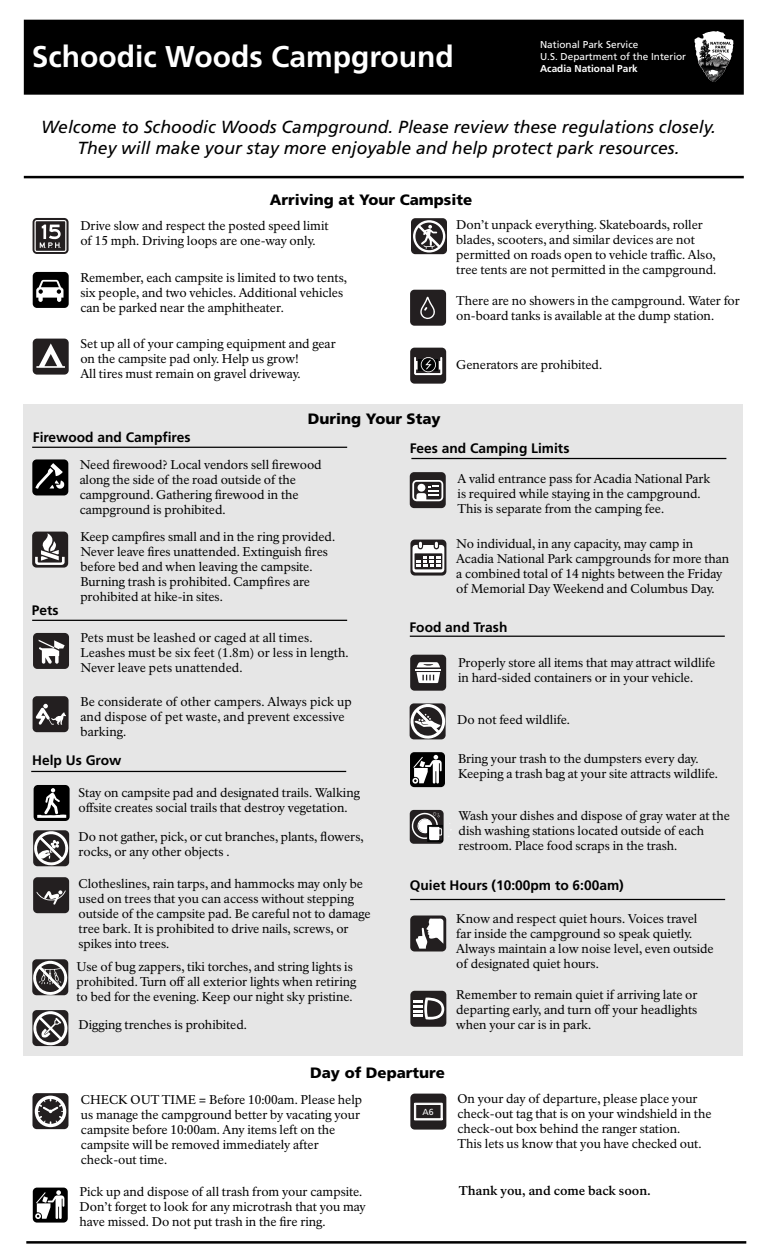
<style>
.page{position:relative;width:765px;height:1260px;background:#fff}
.page>*{position:absolute;margin:0;border:0;box-sizing:border-box;transform-origin:0 0}
.t1{font:700 30px "Frutiger LT Std";color:#fff}
.t2{font:italic 17.5px/21px "Frutiger LT Std";color:#000;text-align:center}
.t3{font:900 15px "Frutiger LT Std";color:#000}
.t4{font:700 13.75px "Frutiger LT Std";color:#000}
.t5{font:12.5px/15px "NPS Rawlinson OT";color:#000}
.t6{font:700 12.5px "NPS Rawlinson OT";color:#000}
.t7{font:10px/12px "Frutiger LT Std";color:#fff}
.t8{font:700 10px "Frutiger LT Std";color:#fff}
.t9{font:8.75px "Frutiger LT Std";color:#fff}
</style>
<div class="page">
<div style="left:23px;top:404px;width:720px;height:652px;background:#e6e6e6"></div>
<div style="left:32px;top:1093px;width:36px;height:36px;background:#231f20;border-radius:4px"></div>
<svg style="left:35px;top:1096px;width:31px;height:31px"></svg>
<div style="left:33px;top:1188px;width:35px;height:35px;background:#000;border-radius:4px"></div>
<svg style="left:35px;top:1190px;width:29px;height:29px"></svg>
<div style="left:24px;top:20px;width:720px;height:75px;background:#000"></div>
<img style="left:694px;top:31px;width:27px;height:51px">
<hr style="left:24px;top:176px;width:720px;height:2px;background:#000">
<div style="left:411px;top:218px;width:36px;height:36px;background:#231f20;border-radius:4px"></div>
<svg style="left:413px;top:220px;width:32px;height:33px"></svg>
<svg style="left:33px;top:218px;width:36px;height:36px"></svg>
<svg style="left:34px;top:220px;width:32px;height:32px"></svg>
<div style="left:410px;top:348px;width:36px;height:36px;background:#231f20;border-radius:4px"></div>
<svg style="left:414px;top:357px;width:28px;height:18px"></svg>
<div style="left:410px;top:290px;width:36px;height:36px;background:#231f20;border-radius:4px"></div>
<div style="left:33px;top:339px;width:36px;height:36px;background:#231f20;border-radius:4px"></div>
<svg style="left:36px;top:343px;width:29px;height:25px"></svg>
<div style="left:33px;top:272px;width:36px;height:36px;background:#000;border-radius:4px"></div>
<svg style="left:36px;top:280px;width:28px;height:22px"></svg>
<div style="left:32px;top:532px;width:36px;height:36px;background:#231f20;border-radius:4px"></div>
<svg style="left:35px;top:533px;width:30px;height:32px"></svg>
<div style="left:32px;top:459px;width:36px;height:36px;background:#000;border-radius:4px"></div>
<svg style="left:35px;top:463px;width:30px;height:26px"></svg>
<div style="left:33px;top:633px;width:36px;height:36px;background:#231f20;border-radius:4px"></div>
<svg style="left:39px;top:640px;width:26px;height:24px"></svg>
<div style="left:33px;top:696px;width:36px;height:36px;background:#231f20;border-radius:4px"></div>
<svg style="left:35px;top:704px;width:31px;height:21px"></svg>
<svg style="left:410px;top:703px;width:36px;height:36px"></svg>
<svg style="left:409px;top:704px;width:37px;height:36px"></svg>
<div style="left:410px;top:655px;width:36px;height:36px;background:#231f20;border-radius:4px"></div>
<svg style="left:415px;top:662px;width:26px;height:21px"></svg>
<div style="left:410px;top:752px;width:35px;height:35px;background:#000;border-radius:4px"></div>
<svg style="left:412px;top:755px;width:30px;height:29px"></svg>
<svg style="left:410px;top:810px;width:34px;height:34px"></svg>
<svg style="left:410px;top:812px;width:41px;height:29px"></svg>
<div style="left:410px;top:472px;width:36px;height:36px;background:#231f20;border-radius:4px"></div>
<svg style="left:412px;top:480px;width:31px;height:21px"></svg>
<svg style="left:410px;top:540px;width:36px;height:36px"></svg>
<svg style="left:413px;top:542px;width:31px;height:31px"></svg>
<div style="left:34px;top:785px;width:36px;height:36px;background:#000;border-radius:4px"></div>
<svg style="left:37px;top:788px;width:29px;height:30px"></svg>
<svg style="left:33px;top:830px;width:36px;height:36px"></svg>
<svg style="left:33px;top:831px;width:36px;height:35px"></svg>
<div style="left:33px;top:877px;width:36px;height:36px;background:#231f20;border-radius:4px"></div>
<svg style="left:37px;top:890px;width:29px;height:15px"></svg>
<svg style="left:32px;top:959px;width:36px;height:36px"></svg>
<svg style="left:32px;top:961px;width:36px;height:35px"></svg>
<svg style="left:32px;top:1010px;width:36px;height:36px"></svg>
<svg style="left:32px;top:1011px;width:36px;height:35px"></svg>
<div style="left:410px;top:916px;width:36px;height:36px;background:#231f20;border-radius:4px"></div>
<svg style="left:416px;top:918px;width:27px;height:31px"></svg>
<div style="left:410px;top:991px;width:36px;height:36px;background:#231f20;border-radius:4px"></div>
<svg style="left:413px;top:997px;width:31px;height:23px"></svg>
<hr style="left:26px;top:1241px;width:720px;height:3px;background:#000">
<hr style="left:32px;top:620px;width:315px;height:1px;background:#000">
<hr style="left:411px;top:458px;width:315px;height:1px;background:#000">
<hr style="left:410px;top:636px;width:315px;height:1px;background:#000">
<hr style="left:32px;top:447px;width:315px;height:1px;background:#000">
<hr style="left:31px;top:771px;width:315px;height:1px;background:#000">
<hr style="left:410px;top:899px;width:315px;height:1px;background:#000">
<svg style="left:420px;top:297px;width:15px;height:22px"></svg>
<div style="left:410px;top:1094px;width:36px;height:36px;background:#231f20;border-radius:4px"></div>
<svg style="left:414px;top:1102px;width:29px;height:19px"></svg>
<h1 class="t1" style="left:32px;top:39px;width:424px">Schoodic Woods Campground</h1>
<p class="t7" style="left:540px;top:39px;width:148px">National Park Service<br>U.S. Department of the Interior</p>
<p class="t8" style="left:540px;top:63px;width:99px">Acadia National Park</p>
<h2 class="t2" style="left:41px;top:116px;width:676px">Welcome to Schoodic Woods Campground. Please review these regulations closely.<br>They will make your stay more enjoyable and help protect park resources.</h2>
<p class="t3" style="left:270px;top:191px;width:204px">Arriving at Your Campsite</p>
<p class="t5" style="left:80px;top:218px;width:250px">Drive slow and respect the posted speed limit of 15 mph. Driving loops are one-way only.</p>
<p class="t5" style="left:456px;top:217px;width:262px">Don’t unpack everything. Skateboards, roller blades, scooters, and similar devices are not permitted on roads open to vehicle traffic. Also, tree tents are not permitted in the campground.</p>
<p class="t5" style="left:80px;top:270px;width:268px">Remember, each campsite is limited to two tents, six people, and two vehicles. Additional vehicles can be parked near the amphitheater.</p>
<p class="t5" style="left:456px;top:294px;width:285px">There are no showers in the campground. Water for on-board tanks is available at the dump station.</p>
<p class="t5" style="left:80px;top:337px;width:257px">Set up all of your camping equipment and gear on the campsite pad only. Help us grow!<br>All tires must remain on gravel driveway.</p>
<p class="t5" style="left:456px;top:358px;width:147px">Generators are prohibited.</p>
<p class="t3" style="left:308px;top:410px;width:134px">During Your Stay</p>
<p class="t5" style="left:80px;top:457px;width:244px">Need firewood? Local vendors sell firewood along the side of the road outside of the campground. Gathering firewood in the campground is prohibited.</p>
<p class="t4" style="left:33px;top:429px;width:159px">Firewood and Campfires</p>
<p class="t4" style="left:410px;top:440px;width:161px">Fees and Camping Limits</p>
<p class="t5" style="left:458px;top:472px;width:254px">A valid entrance pass for Acadia National Park is required while staying in the campground.<br>This is separate from the camping fee.</p>
<p class="t4" style="left:32px;top:602px;width:28px">Pets</p>
<p class="t5" style="left:80px;top:529px;width:256px">Keep campfires small and in the ring provided.<br>Never leave fires unattended. Extinguish fires before bed and when leaving the campsite.<br>Burning trash is prohibited. Campfires are prohibited at hike-in sites.</p>
<p class="t5" style="left:80px;top:631px;width:270px">Pets must be leashed or caged at all times.<br>Leashes must be six feet (1.8m) or less in length.<br>Never leave pets unattended.</p>
<p class="t5" style="left:80px;top:694px;width:273px">Be considerate of other campers. Always pick up and dispose of pet waste, and prevent excessive barking.</p>
<p class="t4" style="left:32px;top:753px;width:91px">Help Us Grow</p>
<p class="t5" style="left:79px;top:785px;width:283px">Stay on campsite pad and designated trails. Walking offsite creates social trails that destroy vegetation.</p>
<p class="t5" style="left:79px;top:829px;width:287px">Do not gather, pick, or cut branches, plants, flowers, rocks, or any other objects .</p>
<p class="t5" style="left:79px;top:876px;width:294px">Clotheslines, rain tarps, and hammocks may only be used on trees that you can access without stepping outside of the campsite pad. Be careful not to damage tree bark. It is prohibited to drive nails, screws, or spikes into trees.</p>
<p class="t5" style="left:77px;top:959px;width:281px">Use of bug zappers, tiki torches, and string lights is prohibited. Turn off all exterior lights when retiring to bed for the evening. Keep our night sky pristine.</p>
<p class="t5" style="left:79px;top:1017px;width:170px">Digging trenches is prohibited.</p>
<p class="t5" style="left:456px;top:537px;width:275px">No individual, in any capacity, may camp in Acadia National Park campgrounds for more than a combined total of 14 nights between the Friday of Memorial Day Weekend and Columbus Day.</p>
<p class="t4" style="left:409px;top:619px;width:100px">Food and Trash</p>
<p class="t5" style="left:458px;top:655px;width:259px">Properly store all items that may attract wildlife in hard-sided containers or in your vehicle.</p>
<p class="t5" style="left:457px;top:712px;width:114px">Do not feed wildlife.</p>
<p class="t5" style="left:458px;top:752px;width:261px">Bring your trash to the dumpsters every day.<br>Keeping a trash bag at your site attracts wildlife.</p>
<p class="t5" style="left:459px;top:808px;width:273px">Wash your dishes and dispose of gray water at the dish washing stations located outside of each restroom. Place food scraps in the trash.</p>
<p class="t4" style="left:410px;top:877px;width:215px">Quiet Hours (10:00pm to 6:00am)</p>
<p class="t5" style="left:456px;top:912px;width:259px">Know and respect quiet hours. Voices travel far inside the campground so speak quietly.<br>Always maintain a low noise level, even outside of designated quiet hours.</p>
<p class="t5" style="left:456px;top:987px;width:243px;text-align:justify">Remember to remain quiet if arriving late or departing early, and turn off your headlights when your car is in park.</p>
<p class="t3" style="left:310px;top:1064px;width:136px">Day of Departure</p>
<p class="t5" style="left:81px;top:1093px;width:283px">CHECK OUT TIME = Before 10:00am. Please help us manage the campground better by vacating your campsite before 10:00am. Any items left on the campsite will be removed immediately after check-out time.</p>
<p class="t5" style="left:80px;top:1184px;width:288px">Pick up and dispose of all trash from your campsite.<br>Don’t forget to look for any microtrash that you may have missed. Do not put trash in the fire ring.</p>
<p class="t9" style="left:423px;top:1107px;width:13px">A6</p>
<p class="t5" style="left:458px;top:1091px;width:255px">On your day of departure, please place your check-out tag that is on your windshield in the check-out box behind the ranger station.<br>This lets us know that you have checked out.</p>
<p class="t6" style="left:459px;top:1183px;width:194px">Thank you, and come back soon.</p>
</div>
